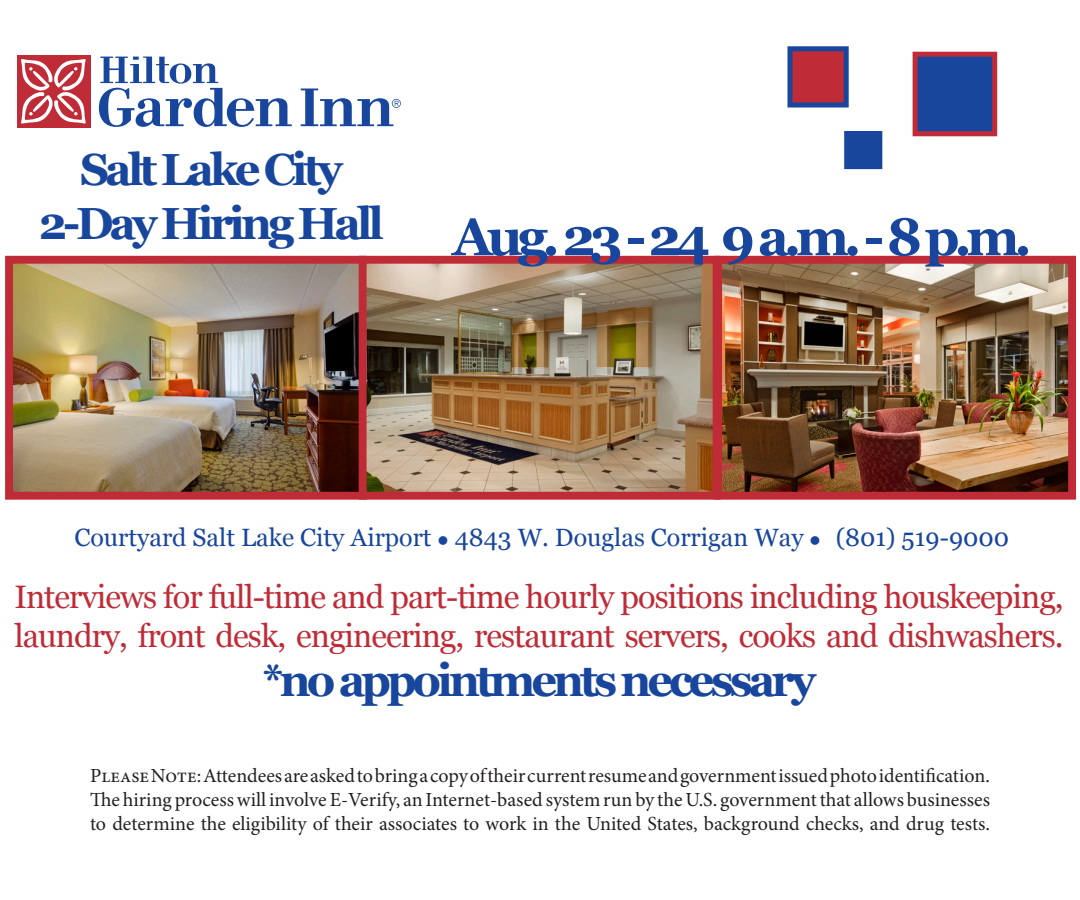
<style>
.page{position:relative;width:1080px;height:900px;background:#fff}
.page>*{position:absolute;margin:0;border:0;box-sizing:border-box;transform-origin:0 0}
.t1{font:700 52.5px "Georgia";letter-spacing:-.1em;color:#18469d}
.t2{font:700 45px "Georgia";letter-spacing:-.09em;color:#18469d}
.t3{font:32.5px/39px "Georgia";letter-spacing:-.03em;color:#bf2b36}
.t4{font:25px "Georgia";color:#18469d}
.t5{font:20px/24px "Minion Pro";color:#231f20;text-align:justify}
</style>
<div class="page">
<div style="left:17px;top:55px;width:74px;height:73px;background:#bf2b37"></div>
<svg style="left:99px;top:57px;width:193px;height:70px"></svg>
<svg style="left:301px;top:89px;width:100px;height:37px"></svg>
<svg style="left:21px;top:59px;width:65px;height:65px"></svg>
<img style="left:14px;top:265px;width:1053px;height:226px">
<div style="left:5px;top:256px;width:362px;height:244px;border:8px solid #bf2b36"></div>
<div style="left:359px;top:256px;width:362px;height:244px;border:8px solid #bf2b36"></div>
<div style="left:714px;top:256px;width:362px;height:244px;border:8px solid #bf2b36"></div>
<div style="left:788px;top:46px;width:61px;height:62px;background:#bf2b36;border:5px solid #18469d"></div>
<div style="left:913px;top:52px;width:84px;height:84px;background:#18469d;border:5px solid #bf2b36"></div>
<div style="left:844px;top:131px;width:38px;height:38px;background:#18469d"></div>
<p class="t2" style="left:80px;top:140px;width:264px">Salt Lake City</p>
<p class="t2" style="left:39px;top:194px;width:347px">2-Day Hiring Hall</p>
<p class="t1" style="left:452px;top:203px;width:581px">Aug. 23 - 24 9 a.m. - 8 p.m.</p>
<p class="t4" style="left:74px;top:522px;width:936px">Courtyard Salt Lake City Airport ● 4843 W. Douglas Corrigan Way ● (801) 519-9000</p>
<p class="t3" style="left:14px;top:578px;width:1051px">Interviews for full-time and part-time hourly positions including houskeeping, laundry, front desk, engineering, restaurant servers, cooks and dishwashers.</p>
<p class="t2" style="left:262px;top:652px;width:555px">*no appointments necessary</p>
<p class="t5" style="left:90px;top:764px;width:902px">Please Note: Attendees are asked to bring a copy of their current resume and government issued photo identification.<br>The hiring process will involve E-Verify, an Internet-based system run by the U.S. government that allows businesses to determine the eligibility of their associates to work in the United States, background checks, and drug tests.</p>
</div>
